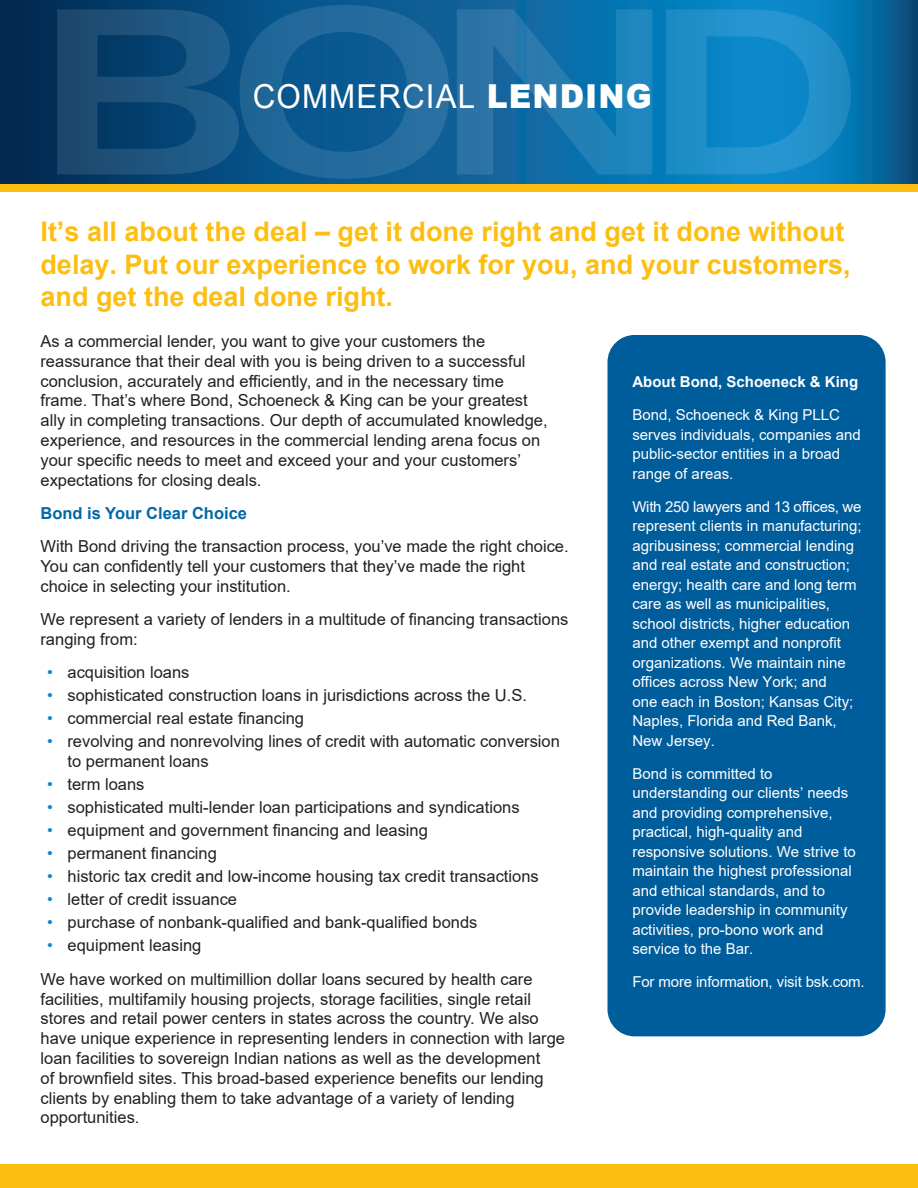
<style>
.page{position:relative;width:918px;height:1188px;background:#fff}
.page>*{position:absolute;margin:0;border:0;box-sizing:border-box;transform-origin:0 0}
.t1{font:33px "Arial";letter-spacing:.035em;color:#fff;scale:.95 1}
.t2{font:700 27px/32.4px "Arial";color:#fdbe12}
.t3{font:16.5px/19.8px "Arial";color:#231f20}
.t4{font:700 16.5px "Arial";color:#0068a9}
.t5{font:15px/19.5px "Arial";color:#fff}
.t6{font:700 15px "Arial";color:#fff}
.s1{font-weight:900}
.s2{color:#0c89cb}
</style>
<div class="page">
<div style="left:0;top:138px;width:918px;height:54px;background:#fdbe12"></div>
<div style="left:608px;top:335px;width:278px;height:701px;background:#005d9c;border-radius:27px"></div>
<svg style="left:0;top:0;width:918px;height:184px;background:#055589"></svg>
<svg style="left:57px;top:5px;width:392px;height:174px;background:#155788"></svg>
<svg style="left:457px;top:9px;width:195px;height:165px;background:#1b75ac"></svg>
<svg style="left:666px;top:9px;width:185px;height:165px;background:#178bc7"></svg>
<div style="left:0;top:1164px;width:918px;height:24px;background:#fdbe12"></div>
<p class="t1" style="left:253px;top:73px;width:422px">COMMERCIAL <span class="s1">LENDING</span></p>
<p class="t2" style="left:40px;top:216px;width:812px">It’s all about the deal – get it done right and get it done without delay. Put our experience to work for you, and your customers, and get the deal done right.</p>
<p class="t3" style="left:40px;top:331px;width:509px">As a commercial lender, you want to give your customers the reassurance that their deal with you is being driven to a successful conclusion, accurately and efficiently, and in the necessary time frame. That’s where Bond, Schoeneck &amp; King can be your greatest ally in completing transactions. Our depth of accumulated knowledge, experience, and resources in the commercial lending arena focus on your specific needs to meet and exceed your and your customers’ expectations for closing deals.</p>
<p class="t4" style="left:40px;top:501px;width:208px">Bond is Your Clear Choice</p>
<p class="t3" style="left:40px;top:536px;width:530px">With Bond driving the transaction process, you’ve made the right choice.<br>You can confidently tell your customers that they’ve made the right choice in selecting your institution.</p>
<p class="t3" style="left:40px;top:609px;width:529px">We represent a variety of lenders in a multitude of financing transactions ranging from:</p>
<p class="t3" style="left:47px;top:662px;width:144px"><span class="s2">•</span> acquisition loans</p>
<p class="t3" style="left:47px;top:685px;width:481px"><span class="s2">•</span> sophisticated construction loans in jurisdictions across the U.S.</p>
<p class="t3" style="left:47px;top:708px;width:258px"><span class="s2">•</span> commercial real estate financing</p>
<p class="t3" style="left:68px;top:732px;width:494px;text-indent:-20px"><span class="s2">•</span> revolving and nonrevolving lines of credit with automatic conversion to permanent loans</p>
<p class="t3" style="left:47px;top:774px;width:99px"><span class="s2">•</span> term loans</p>
<p class="t3" style="left:47px;top:797px;width:474px"><span class="s2">•</span> sophisticated multi-lender loan participations and syndications</p>
<p class="t3" style="left:47px;top:820px;width:382px"><span class="s2">•</span> equipment and government financing and leasing</p>
<p class="t3" style="left:47px;top:843px;width:171px"><span class="s2">•</span> permanent financing</p>
<p class="t3" style="left:47px;top:867px;width:493px"><span class="s2">•</span> historic tax credit and low-income housing tax credit transactions</p>
<p class="t3" style="left:47px;top:890px;width:191px"><span class="s2">•</span> letter of credit issuance</p>
<p class="t3" style="left:47px;top:913px;width:432px"><span class="s2">•</span> purchase of nonbank-qualified and bank-qualified bonds</p>
<p class="t3" style="left:47px;top:936px;width:156px"><span class="s2">•</span> equipment leasing</p>
<p class="t3" style="left:40px;top:969px;width:526px">We have worked on multimillion dollar loans secured by health care facilities, multifamily housing projects, storage facilities, single retail stores and retail power centers in states across the country. We also have unique experience in representing lenders in connection with large loan facilities to sovereign Indian nations as well as the development<br>of brownfield sites. This broad-based experience benefits our lending clients by enabling them to take advantage of a variety of lending opportunities.</p>
<p class="t6" style="left:632px;top:372px;width:227px">About Bond, Schoeneck &amp; King</p>
<p class="t5" style="left:632px;top:405px;width:230px">Bond, Schoeneck &amp; King PLLC serves individuals, companies and public-sector entities in a broad range of areas.</p>
<p class="t5" style="left:632px;top:497px;width:231px">With 250 lawyers and 13 offices, we represent clients in manufacturing; agribusiness; commercial lending and real estate and construction; energy; health care and long term care as well as municipalities, school districts, higher education and other exempt and nonprofit organizations. We maintain nine offices across New York; and<br>one each in Boston; Kansas City;<br>Naples, Florida and Red Bank,<br>New Jersey.</p>
<p class="t5" style="left:632px;top:764px;width:225px">Bond is committed to understanding our clients’ needs and providing comprehensive, practical, high-quality and responsive solutions. We strive to maintain the highest professional and ethical standards, and to provide leadership in community activities, pro-bono work and service to the Bar.</p>
<p class="t5" style="left:632px;top:972px;width:234px">For more information, visit bsk.com.</p>
</div>
